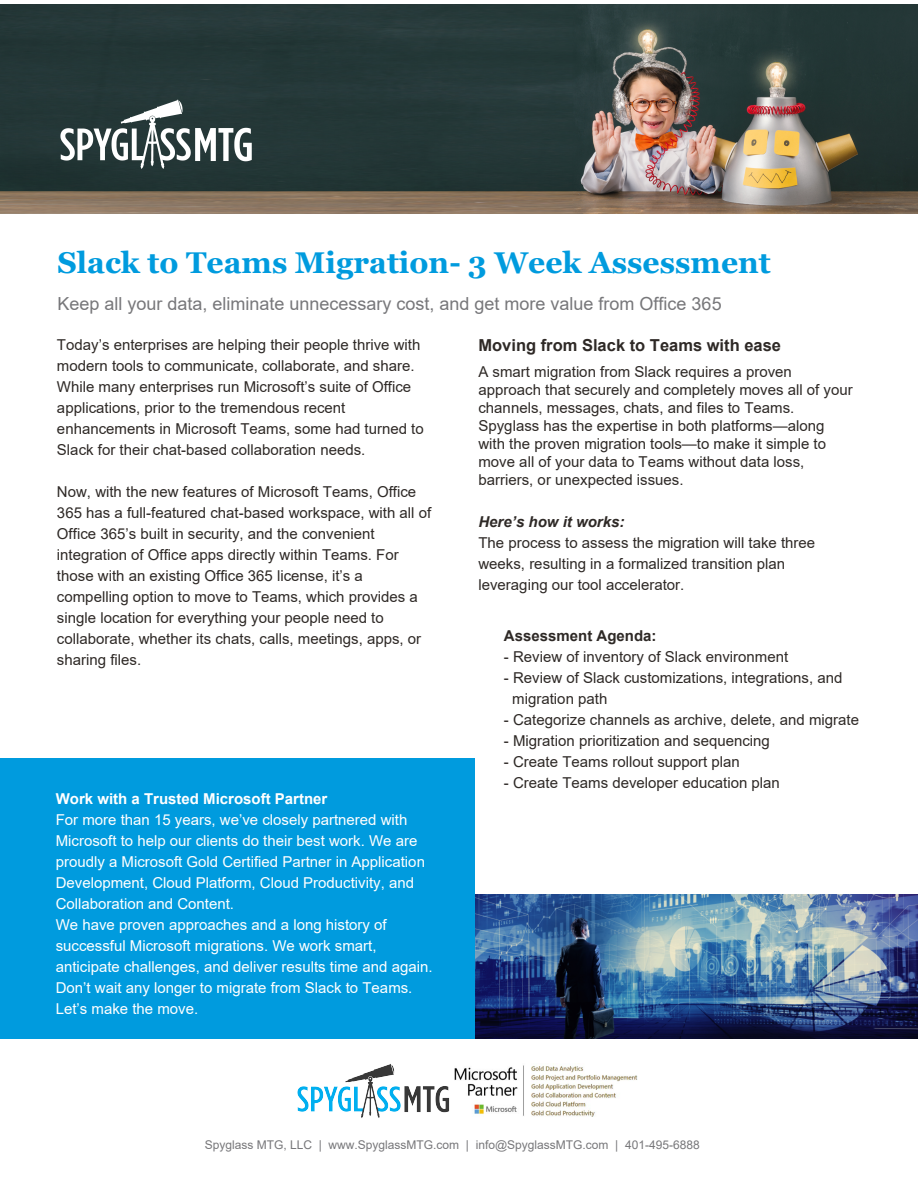
<style>
.page{position:relative;width:918px;height:1188px;background:#fff}
.page>*{position:absolute;margin:0;border:0;box-sizing:border-box;transform-origin:0 0}
.t1{font:700 30px "Georgia";color:#009bde}
.t2{font:18px "Arial";color:#77777a}
.t3{font:700 16.5px "Arial";color:#2e2926}
.t4{font:15px/21px "Arial";color:#2e2926}
.t5{font:15px/21px "Arial";color:#fff}
.t6{font:700 15px "Arial";color:#fff}
.t7{font:700 15px "Arial";color:#2e2926}
.t8{font:12px "Arial";color:#77777a}
.s1{font-weight:700;font-style:italic}
.s2{font-style:inherit}
</style>
<div class="page">
<img style="left:475px;top:894px;width:443px;height:144px">
<img style="left:0;top:5px;width:918px;height:209px">
<div style="left:0;top:758px;width:475px;height:281px;background:#009bde"></div>
<img style="left:56px;top:91px;width:203px;height:90px">
<img style="left:455px;top:1065px;width:182px;height:52px">
<img style="left:297px;top:1064px;width:153px;height:54px">
<p class="t1" style="left:57px;top:243px;width:715px">Slack to Teams Migration- 3 Week Assessment</p>
<p class="t2" style="left:57px;top:291px;width:666px">Keep all your data, eliminate unnecessary cost, and get more value from Office 365</p>
<p class="t4" style="left:57px;top:334px;width:368px">Today’s enterprises are helping their people thrive with modern tools to communicate, collaborate, and share.<br>While many enterprises run Microsoft’s suite of Office applications, prior to the tremendous recent enhancements in Microsoft Teams, some had turned to Slack for their chat-based collaboration needs.</p>
<p class="t4" style="left:57px;top:481px;width:376px">Now, with the new features of Microsoft Teams, Office 365 has a full-featured chat-based workspace, with all of Office 365’s built in security, and the convenient integration of Office apps directly within Teams. For those with an existing Office 365 license, it’s a compelling option to move to Teams, which provides a single location for everything your people need to collaborate, whether its chats, calls, meetings, apps, or sharing files.</p>
<p class="t3" style="left:478px;top:334px;width:304px">Moving from Slack to Teams with ease</p>
<p class="t4" style="left:478px;top:363px;width:376px;line-height:18px">A smart migration from Slack requires a proven approach that securely and completely moves all of your channels, messages, chats, and files to Teams.<br>Spyglass has the expertise in both platforms—along with the proven migration tools—to make it simple to move all of your data to Teams without data loss, barriers, or unexpected issues.</p>
<p class="t4" style="left:478px;top:511px;width:338px"><span class="s1">Here’s how it works:<br></span>The process to assess the migration will take three weeks, resulting in a formalized transition plan leveraging our tool accelerator.</p>
<p class="t7" style="left:504px;top:625px;width:154px">Assessment Agenda:</p>
<p class="t4" style="left:504px;top:646px;width:286px">- Review of inventory of Slack environment</p>
<p class="t4" style="left:512px;top:667px;width:332px;text-indent:-8px">- Review of Slack customizations, integrations, and migration path</p>
<p class="t4" style="left:504px;top:709px;width:357px">- Categorize channels as archive, delete, and migrate</p>
<p class="t4" style="left:504px;top:730px;width:267px">- Migration prioritization and sequencing</p>
<p class="t4" style="left:504px;top:751px;width:237px">- Create Teams rollout support plan</p>
<p class="t4" style="left:504px;top:772px;width:277px">- Create Teams developer education plan</p>
<p class="t6" style="left:56px;top:788px;width:273px">Work with a Trusted Microsoft Partner</p>
<p class="t5" style="left:56px;top:809px;width:378px">For more than 15 years, we’ve closely partnered with Microsoft to help our clients do their best work. We are proudly a Microsoft Gold Certified Partner in Application Development, Cloud Platform, Cloud Productivity, and Collaboration and Content.<br>We have proven approaches and a long history of successful Microsoft migrations. We work smart, anticipate challenges, and deliver results time and again.<br>Don’t wait any longer to migrate from Slack to Teams.<br>Let’s make the move.</p>
<p class="t8" style="left:205px;top:1137px;width:497px">Spyglass MTG, LLC | www.<span class="s2">S</span>pyglass<span class="s2">MTG</span>.com | info@<span class="s2">S</span>pyglass<span class="s2">MTG</span>.com | 401-495-6888</p>
</div>
